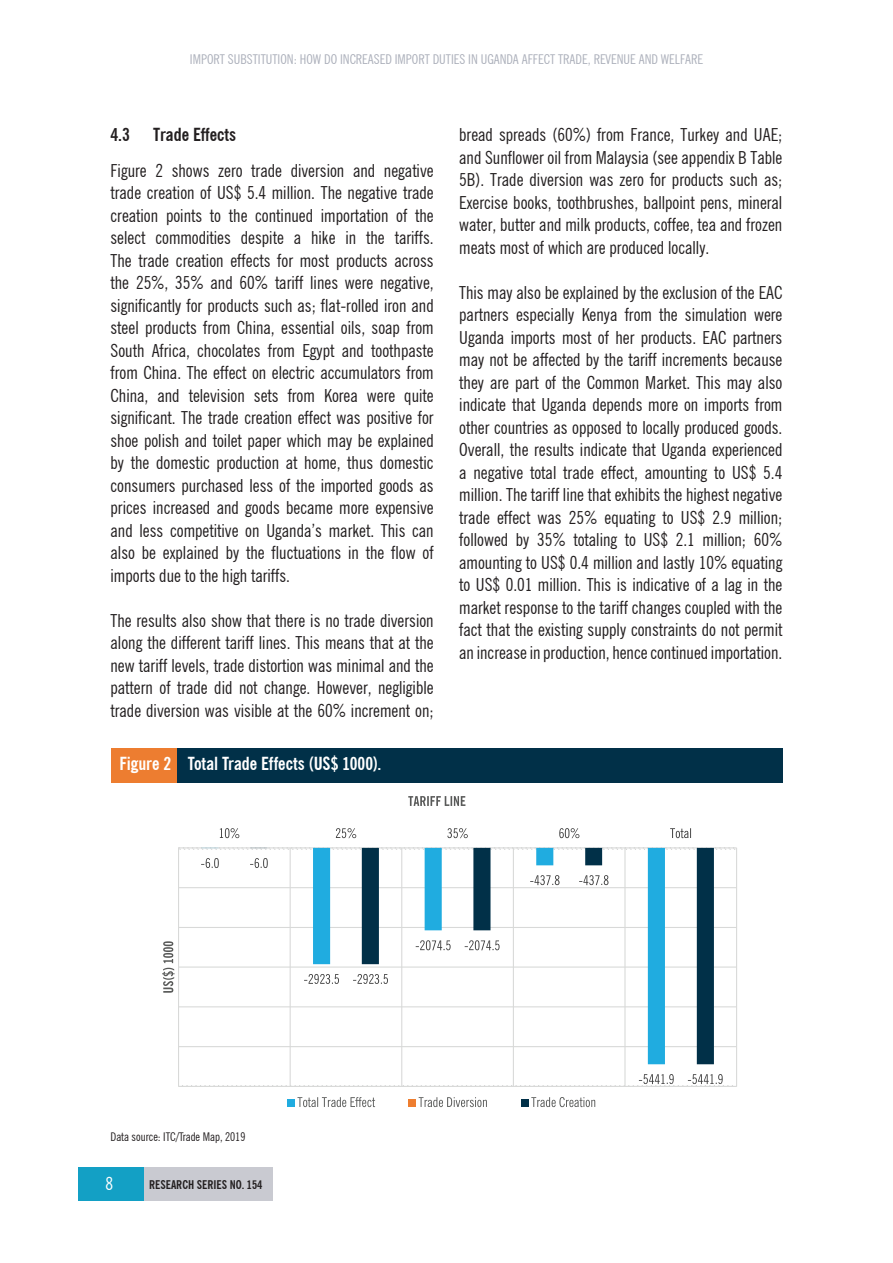
<style>
.page{position:relative;width:893px;height:1263px;background:#fff}
.page>*{position:absolute;margin:0;border:0;box-sizing:border-box;transform-origin:0 0}
.t1{font:condensed 18px/22.5px "News Gothic BT";color:#231f20;text-align:justify}
.Table{font:700 condensed 18px "News Gothic BT";color:#fff}
.Heading_2{font:700 condensed 18px "News Gothic BT";color:#231f20}
.t2{font:condensed 18px "News Gothic BT";color:#fff}
.t3{font:condensed 13.5px "News Gothic BT";color:#abafba}
.t4{font:condensed 12px "News Gothic BT";color:#231f20}
.t5{font:700 condensed 12px "News Gothic BT";color:#231f20}
</style>
<div class="page">
<div style="left:144px;top:1168px;width:129px;height:33px;background:#c9cad1"></div>
<div style="left:78px;top:1168px;width:66px;height:33px;background:#13a0c5"></div>
<img style="left:179px;top:848px;width:557px;height:1px">
<img style="left:179px;top:1085px;width:554px;height:1px">
<hr style="left:179px;top:847px;width:558px;height:1px;background:#d8d9d8">
<hr style="left:179px;top:887px;width:558px;height:1px;background:#d8d9d8">
<hr style="left:179px;top:927px;width:558px;height:1px;background:#d8d9d8">
<hr style="left:179px;top:966px;width:558px;height:1px;background:#d8d9d8">
<hr style="left:179px;top:1006px;width:558px;height:1px;background:#d8d9d8">
<hr style="left:179px;top:1046px;width:558px;height:1px;background:#d8d9d8">
<hr style="left:179px;top:1086px;width:558px;height:1px;background:#d8d9d8">
<hr style="left:736px;top:848px;width:1px;height:238px;background:#d8d9d8">
<hr style="left:624px;top:848px;width:1px;height:238px;background:#d8d9d8">
<hr style="left:513px;top:848px;width:1px;height:238px;background:#d8d9d8">
<hr style="left:401px;top:848px;width:1px;height:238px;background:#d8d9d8">
<hr style="left:290px;top:848px;width:1px;height:238px;background:#d8d9d8">
<hr style="left:178px;top:848px;width:1px;height:238px;background:#d8d9d8">
<svg style="left:250px;top:848px;width:464px;height:216px"></svg>
<svg style="left:201px;top:858px;width:18px;height:10px"></svg>
<svg style="left:304px;top:974px;width:35px;height:10px"></svg>
<svg style="left:416px;top:940px;width:35px;height:10px"></svg>
<svg style="left:530px;top:875px;width:30px;height:10px"></svg>
<svg style="left:639px;top:1074px;width:35px;height:10px"></svg>
<svg style="left:220px;top:828px;width:471px;height:10px"></svg>
<svg style="left:250px;top:858px;width:18px;height:10px"></svg>
<svg style="left:353px;top:974px;width:35px;height:10px"></svg>
<svg style="left:465px;top:940px;width:35px;height:10px"></svg>
<svg style="left:579px;top:875px;width:29px;height:10px"></svg>
<svg style="left:688px;top:1074px;width:35px;height:10px"></svg>
<svg style="left:162px;top:941px;width:13px;height:52px"></svg>
<svg style="left:408px;top:796px;width:57px;height:10px"></svg>
<div style="left:287px;top:1099px;width:7px;height:7px;background:#20ace0"></div>
<svg style="left:297px;top:1097px;width:78px;height:10px"></svg>
<div style="left:408px;top:1099px;width:7px;height:7px;background:#ee7e30"></div>
<svg style="left:419px;top:1097px;width:68px;height:10px"></svg>
<div style="left:521px;top:1099px;width:7px;height:7px;background:#013048"></div>
<svg style="left:531px;top:1097px;width:64px;height:10px"></svg>
<div style="left:111px;top:749px;width:672px;height:34px;background:#013048"></div>
<div style="left:111px;top:749px;width:66px;height:34px;background:#ed7d30"></div>
<p class="t3" style="left:190px;top:51px;width:514px">IMPORT SUBSTITUTION: HOW DO INCREASED IMPORT DUTIES IN UGANDA AFFECT TRADE, REVENUE AND WELFARE</p>
<p class="Heading_2" style="left:111px;top:124px;width:21px">4.3</p>
<p class="Heading_2" style="left:153px;top:124px;width:84px">Trade Effects</p>
<p class="t1" style="left:111px;top:159px;width:325px">Figure 2 shows zero trade diversion and negative trade creation of US$ 5.4 million. The negative trade creation points to the continued importation of the select commodities despite a hike in the tariffs.<br>The trade creation effects for most products across the 25%, 35% and 60% tariff lines were negative, significantly for products such as; flat-rolled iron and steel products from China, essential oils, soap from South Africa, chocolates from Egypt and toothpaste from China. The effect on electric accumulators from China, and television sets from Korea were quite significant. The trade creation effect was positive for shoe polish and toilet paper which may be explained by the domestic production at home, thus domestic consumers purchased less of the imported goods as prices increased and goods became more expensive and less competitive on Uganda’s market. This can also be explained by the fluctuations in the flow of imports due to the high tariffs.</p>
<p class="t1" style="left:111px;top:609px;width:325px">The results also show that there is no trade diversion along the different tariff lines. This means that at the new tariff levels, trade distortion was minimal and the pattern of trade did not change. However, negligible trade diversion was visible at the 60% increment on;</p>
<p class="Table" style="left:119px;top:752px;width:53px">Figure 2</p>
<p class="Table" style="left:188px;top:752px;width:195px">Total Trade Effects (US$ 1000).</p>
<p class="t1" style="left:459px;top:123px;width:325px">bread spreads (60%) from France, Turkey and UAE; and Sunflower oil from Malaysia (see appendix B Table 5B). Trade diversion was zero for products such as; Exercise books, toothbrushes, ballpoint pens, mineral water, butter and milk products, coffee, tea and frozen meats most of which are produced locally.</p>
<p class="t1" style="left:459px;top:281px;width:325px">This may also be explained by the exclusion of the EAC partners especially Kenya from the simulation were Uganda imports most of her products. EAC partners may not be affected by the tariff increments because they are part of the Common Market. This may also indicate that Uganda depends more on imports from other countries as opposed to locally produced goods.<br>Overall, the results indicate that Uganda experienced a negative total trade effect, amounting to US$ 5.4 million. The tariff line that exhibits the highest negative trade effect was 25% equating to US$ 2.9 million; followed by 35% totaling to US$ 2.1 million; 60% amounting to US$ 0.4 million and lastly 10% equating to US$ 0.01 million. This is indicative of a lag in the market response to the tariff changes coupled with the fact that the existing supply constraints do not permit an increase in production, hence continued importation.</p>
<p class="t4" style="left:111px;top:1129px;width:136px">Data source: ITC/Trade Map, 2019</p>
<p class="t2" style="left:105px;top:1172px;width:9px">8</p>
<p class="t5" style="left:149px;top:1177px;width:115px">RESEARCH SERIES NO. 154</p>
</div>
